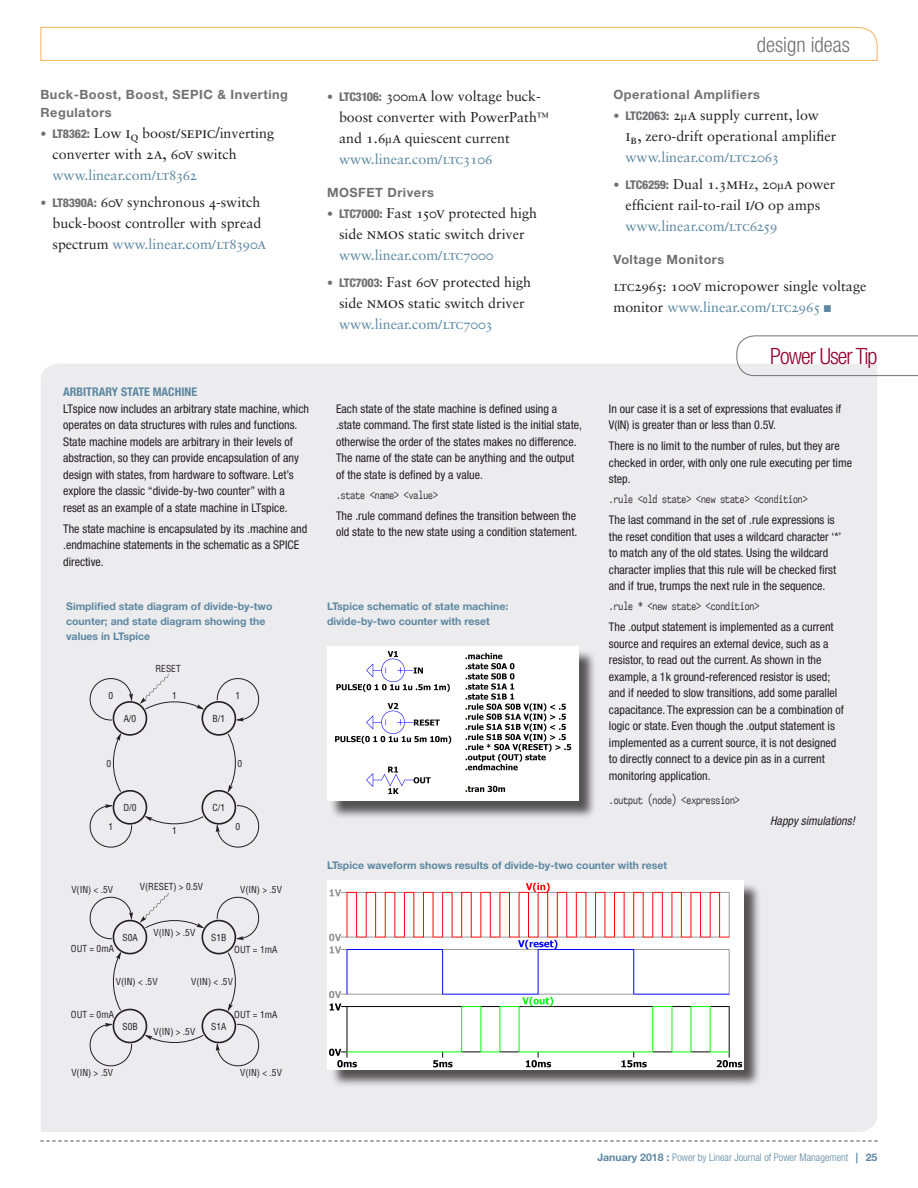
<style>
.page{position:relative;width:918px;height:1188px;background:#fff}
.page>*{position:absolute;margin:0;border:0;box-sizing:border-box;transform-origin:0 0}
.t1{font:300 condensed 22.5px "Helvetica Neue LT Std";letter-spacing:-.04em;color:#98012d}
.t2{font:300 condensed 21px "Helvetica Neue LT Std";color:#717074}
.Body_Text{font:14.25px/21px "Sabon LT Std";color:#231f20}
.Heading_2{font:700 12.75px/18px "Helvetica Neue LT Std";letter-spacing:.04em;color:#717074}
.Sidebar_Text{font:condensed 12px/16.5px "Helvetica Neue LT Std";color:#231f20}
.Sidebar_Subhead1{font:700 condensed 12px "Helvetica Neue LT Std";color:#5c87a1}
.Sidebar_Text-2{font:italic condensed 12px "Helvetica Neue LT Std";color:#231f20}
.t3{font:700 10.5px/15px "Helvetica Neue LT Std";color:#5c87a1}
.Sidebar_Code_First_a{font:10.5px "NK57 Monospace Cd Bk";color:#231f20;scale:.95 1}
.t4{font:300 condensed 10.5px "Helvetica Neue LT Std";color:#5c87a1}
.t5{font:9.45px "Linear Helv Cond";color:#231f20}
.s1{font-family:"Helvetica Neue LT Std";font-weight:800;font-stretch:condensed;font-size:12px;color:#717074}
.s2{font-size:15.6px}
.s3{font-size:12.9px}
.s4{color:#5c87a1}
.s5{font-size:12.9px;color:#5c87a1}
.s6{font-size:15.6px;color:#5c87a1}
.s7{font-size:12.15px}
.s8{font-size:9.3px}
.s9{font-size:9.3px;color:#5c87a1}
.s10{font-weight:700;font-stretch:normal}
</style>
<div class="page">
<svg style="left:40px;top:1141px;width:838px;height:1px"></svg>
<svg style="left:40px;top:27px;width:838px;height:34px"></svg>
<div style="left:41px;top:364px;width:836px;height:768px;background:#ececee"></div>
<svg style="left:736px;top:335px;width:182px;height:41px"></svg>
<svg style="left:88px;top:674px;width:173px;height:176px;background:#e2e2e4"></svg>
<svg style="left:88px;top:893px;width:173px;height:175px;background:#e2e2e4"></svg>
<div style="left:329px;top:649px;width:268px;height:170px;background:#231f20;opacity:.75"></div>
<img style="left:327px;top:647px;width:252px;height:154px">
<div style="left:330px;top:883px;width:432px;height:205px;background:#231f20;opacity:.75"></div>
<img style="left:328px;top:880px;width:415px;height:189px">
<p class="Heading_2" style="left:40px;top:85px;width:249px">Buck-Boost, Boost, SEPIC &amp; Inverting<br>Regulators</p>
<p class="Body_Text" style="left:52px;top:123px;width:223px;text-indent:-12px"><span class="s1">• LT8362:</span> Low <span class="s2">I</span><sub>Q</sub> boost<span class="s3">/</span><span class="s2">SEPIC/</span>inverting converter with 2<span class="s2">A,</span> 60<span class="s2">V</span> switch <span class="s4">www.linear.com</span><span class="s5">/</span><span class="s4">LT8362</span></p>
<p class="Body_Text" style="left:52px;top:192px;width:215px;text-indent:-12px"><span class="s1">• LT8390A:</span> 60<span class="s2">V</span> synchronous 4-switch buck-boost controller with spread spectrum <span class="s4">www.linear.com</span><span class="s5">/</span><span class="s4">LT8390</span><span class="s6">A</span></p>
<p class="Sidebar_Subhead1" style="left:63px;top:385px;width:135px">ARBITRARY STATE MACHINE</p>
<p class="Sidebar_Text" style="left:63px;top:400px;width:247px">LTspice now includes an arbitrary state machine, which operates on data structures with rules and functions.<br>State machine models are arbitrary in their levels of abstraction, so they can provide encapsulation of any design with states, from hardware to software. Let’s explore the classic “divide-by-two counter” with a reset as an example of a state machine in LTspice.</p>
<p class="Sidebar_Text" style="left:63px;top:520px;width:246px">The state machine is encapsulated by its .machine and .endmachine statements in the schematic as a SPICE directive.</p>
<p class="t3" style="left:66px;top:598px;width:208px">Simplified state diagram of divide-by-two counter; and state diagram showing the values in LTspice</p>
<p class="t5" style="left:108px;top:690px;width:6px">0</p>
<p class="t5" style="left:156px;top:663px;width:27px">RESET</p>
<p class="t5" style="left:172px;top:690px;width:6px">1</p>
<p class="t5" style="left:236px;top:690px;width:6px">1</p>
<p class="t5" style="left:124px;top:713px;width:14px">A/0</p>
<p class="t5" style="left:213px;top:713px;width:14px">B/1</p>
<p class="t5" style="left:106px;top:757px;width:6px">0</p>
<p class="t5" style="left:238px;top:757px;width:6px">0</p>
<p class="t5" style="left:123px;top:801px;width:15px">D/0</p>
<p class="t5" style="left:213px;top:801px;width:14px">C/1</p>
<p class="t5" style="left:108px;top:821px;width:6px">1</p>
<p class="t5" style="left:236px;top:821px;width:6px">0</p>
<p class="t5" style="left:172px;top:825px;width:6px">1</p>
<p class="t5" style="left:71px;top:884px;width:43px">V(IN) &lt; .5V</p>
<p class="t5" style="left:140px;top:881px;width:65px">V(RESET) &gt; 0.5V</p>
<p class="t5" style="left:154px;top:927px;width:43px">V(IN) &gt; .5V</p>
<p class="t5" style="left:122px;top:931px;width:17px">S0A</p>
<p class="t5" style="left:211px;top:931px;width:17px">S1B</p>
<p class="t5" style="left:240px;top:884px;width:43px">V(IN) &gt; .5V</p>
<p class="t5" style="left:71px;top:943px;width:45px">OUT = 0mA</p>
<p class="t5" style="left:234px;top:944px;width:45px">OUT = 1mA</p>
<p class="t5" style="left:116px;top:976px;width:43px">V(IN) &lt; .5V</p>
<p class="t5" style="left:191px;top:976px;width:43px">V(IN) &lt; .5V</p>
<p class="t5" style="left:71px;top:1008px;width:45px">OUT = 0mA</p>
<p class="t5" style="left:234px;top:1009px;width:45px">OUT = 1mA</p>
<p class="t5" style="left:122px;top:1020px;width:17px">S0B</p>
<p class="t5" style="left:211px;top:1020px;width:17px">S1A</p>
<p class="t5" style="left:154px;top:1026px;width:43px">V(IN) &gt; .5V</p>
<p class="t5" style="left:71px;top:1066px;width:43px">V(IN) &gt; .5V</p>
<p class="t5" style="left:240px;top:1066px;width:43px">V(IN) &lt; .5V</p>
<p class="Body_Text" style="left:339px;top:85px;width:211px;text-indent:-12px"><span class="s1">• LTC3106:</span> 300<span class="s7">m</span><span class="s2">A</span> low voltage buck&shy;boost converter with PowerPath<span class="s7">™ </span>and <span class="s8">1</span>.6<span class="s7">µ</span><span class="s2">A</span> quiescent current <span class="s4">www.linear.com</span><span class="s5">/</span><span class="s4">LTC3</span><span class="s9">1</span><span class="s4">06</span></p>
<p class="Heading_2" style="left:327px;top:183px;width:108px">MOSFET Drivers</p>
<p class="Body_Text" style="left:339px;top:202px;width:200px;text-indent:-12px"><span class="s1">• LTC7000:</span> Fast <span class="s8">1</span>50<span class="s2">V</span> protected high side <span class="s2">NMOS</span> static switch driver <span class="s4">www.linear.com</span><span class="s5">/</span><span class="s4">LTC7000</span></p>
<p class="Body_Text" style="left:339px;top:271px;width:194px;text-indent:-12px"><span class="s1">• LTC7003:</span> Fast 60<span class="s2">V</span> protected high side <span class="s2">NMOS</span> static switch driver <span class="s4">www.linear.com</span><span class="s5">/</span><span class="s4">LTC7003</span></p>
<p class="Sidebar_Text" style="left:336px;top:400px;width:247px">Each state of the state machine is defined using a .state command. The first state listed is the initial state, otherwise the order of the states makes no difference.<br>The name of the state can be anything and the output of the state is defined by a value.</p>
<p class="Sidebar_Code_First_a" style="left:336px;top:488px;width:109px">.state &lt;name&gt; &lt;value&gt;</p>
<p class="Sidebar_Text" style="left:336px;top:507px;width:243px">The .rule command defines the transition between the old state to the new state using a condition statement.</p>
<p class="t3" style="left:327px;top:598px;width:183px">LTspice schematic of state machine: divide-by-two counter with reset</p>
<h2 class="t2" style="left:757px;top:33px;width:95px">design ideas</h2>
<p class="Heading_2" style="left:614px;top:85px;width:148px">Operational Amplifiers</p>
<p class="Body_Text" style="left:626px;top:105px;width:212px;text-indent:-12px"><span class="s1">• LTC2063:</span> 2<span class="s7">µ</span><span class="s2">A</span> supply current, low<br><span class="s2">I</span><sub>B</sub><span class="s2">,</span> zero-drift operational amplifier <span class="s4">www.linear.com</span><span class="s5">/</span><span class="s4">LTC2063</span></p>
<p class="Body_Text" style="left:626px;top:174px;width:211px;text-indent:-12px"><span class="s1">• LTC6259:</span> Dual <span class="s8">1</span>.3<span class="s2">MH</span><span class="s7">z</span>, 20<span class="s7">µ</span><span class="s2">A</span> power efficient rail-to-rail <span class="s2">I</span><span class="s3">/</span><span class="s2">O</span> op amps <span class="s4">www.linear.com</span><span class="s5">/</span><span class="s4">LTC6259</span></p>
<p class="Heading_2" style="left:614px;top:250px;width:112px">Voltage Monitors</p>
<p class="Body_Text" style="left:614px;top:276px;width:254px">LTC2965: <span class="s8">1</span>00<span class="s2">V</span> micropower single voltage monitor <span class="s4">www.linear.com</span><span class="s5">/</span><span class="s4">LTC2965</span> <span class="s4">■</span></p>
<p class="t1" style="left:770px;top:343px;width:109px">Power User Tip</p>
<p class="Sidebar_Text" style="left:609px;top:400px;width:234px">In our case it is a set of expressions that evaluates if<br>V(IN) is greater than or less than 0.5V.</p>
<p class="Sidebar_Text" style="left:609px;top:438px;width:245px">There is no limit to the number of rules, but they are checked in order, with only one rule executing per time step.</p>
<p class="Sidebar_Code_First_a" style="left:609px;top:493px;width:211px">.rule &lt;old state&gt; &lt;new state&gt; &lt;condition&gt;</p>
<p class="Sidebar_Text" style="left:609px;top:512px;width:234px">The last command in the set of .rule expressions is the reset condition that uses a wildcard character ‘*’ to match any of the old states. Using the wildcard character implies that this rule will be checked first and if true, trumps the next rule in the sequence.</p>
<p class="Sidebar_Code_First_a" style="left:609px;top:600px;width:160px">.rule * &lt;new state&gt; &lt;condition&gt;</p>
<p class="Sidebar_Text" style="left:609px;top:619px;width:236px">The .output statement is implemented as a current source and requires an external device, such as a resistor, to read out the current. As shown in the example, a 1k ground-referenced resistor is used; and if needed to slow transitions, add some parallel capacitance. The expression can be a combination of logic or state. Even though the .output statement is implemented as a current source, it is not designed to directly connect to a device pin as in a current monitoring application.</p>
<p class="Sidebar_Code_First_a" style="left:609px;top:794px;width:139px">.output (node) &lt;expression&gt;</p>
<p class="Sidebar_Text-2" style="left:770px;top:814px;width:86px">Happy simulations!</p>
<p class="t3" style="left:327px;top:857px;width:342px">LTspice waveform shows results of divide-by-two counter with reset</p>
<p class="t4" style="left:597px;top:1151px;width:282px"><span class="s10">January 2018 :</span> Power by Linear Journal of Power Management <span class="s10">| 25</span></p>
</div>
